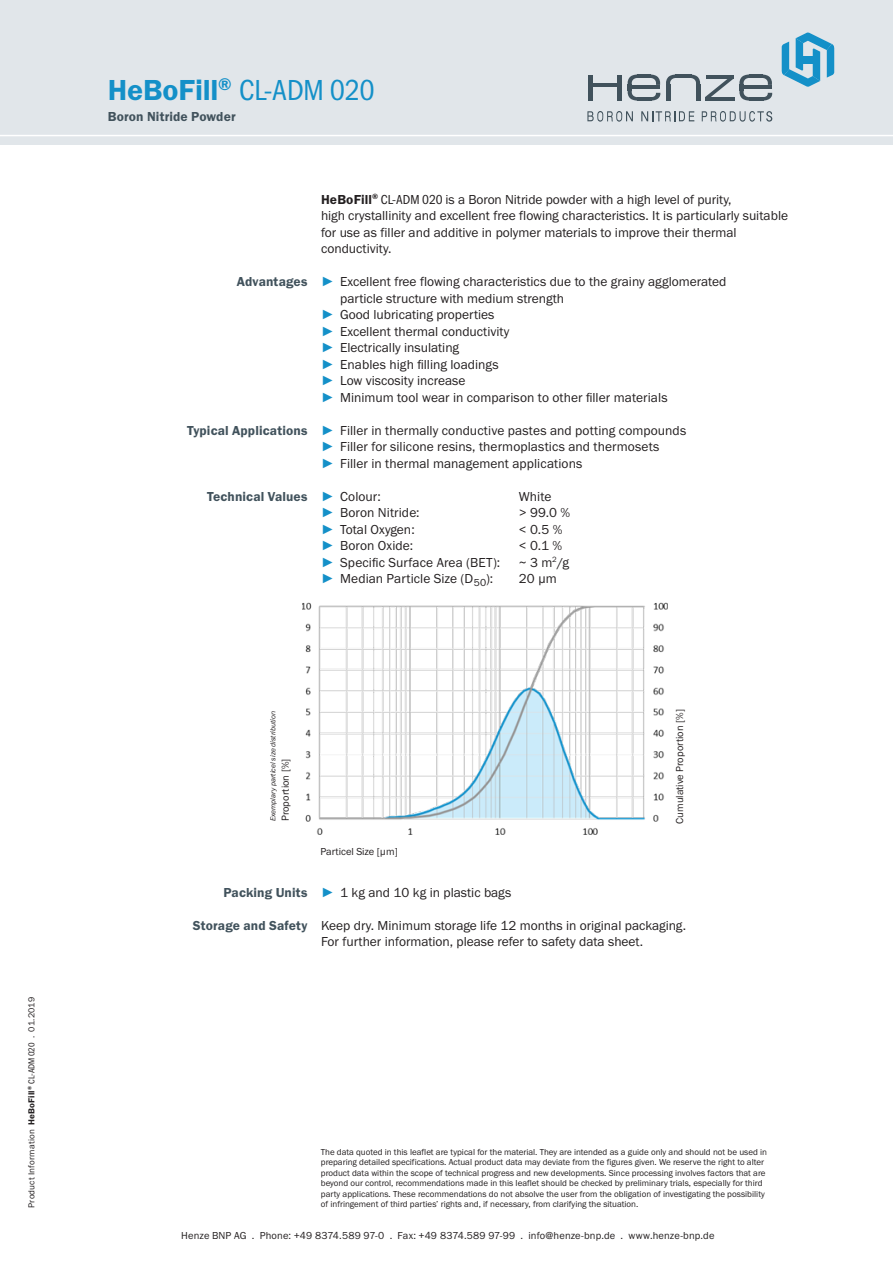
<style>
.page{position:relative;width:893px;height:1263px;background:#fff}
.page>*{position:absolute;margin:0;border:0;box-sizing:border-box;transform-origin:0 0}
.Produktname_groß{font:30px "Franklin Gothic URW Con Boo";letter-spacing:-.005em;color:#1490c8}
.Fließtext_Datenblatt{font:13.5px/16.5px "Franklin Gothic URW Boo";color:#231f20}
.Fließtext_Datenblatt-2{font:13.5px "Franklin Gothic URW Dem";letter-spacing:.005em;color:#41525c}
.Produktname_groß-2{font:13.5px "Franklin Gothic URW Dem";letter-spacing:.01em;color:#41525c}
.Fließtext_Datenblatt-3{font:10.5px "Franklin Gothic URW Boo";color:#231f20}
.BU{font:9px/10.5px "Franklin Gothic URW Boo";color:#231f20}
.Fließtext_Datenblatt-4{font:7.5px "Franklin Gothic URW Boo Ita";letter-spacing:-.005em;color:#231f20}
.s1{font-family:"Franklin Gothic URW Dem"}
.s2{font-family:"Franklin Gothic URW Con Boo"}
.s3{font-family:"Franklin Gothic URW Dem";color:#41525c}
.s4{font-family:"Franklin Gothic";font-weight:500;font-stretch:condensed;color:#1490c8}
.s5{font-family:"Franklin Gothic URW Boo";color:#231f20}
</style>
<div class="page">
<div style="left:0;top:0;width:893px;height:145px;background:#e1e6ea"></div>
<svg style="left:641px;top:111px;width:53px;height:10px"></svg>
<svg style="left:587px;top:111px;width:46px;height:11px"></svg>
<svg style="left:702px;top:111px;width:70px;height:11px"></svg>
<svg style="left:782px;top:33px;width:52px;height:54px"></svg>
<div style="left:802px;top:56px;width:12px;height:7px;background:#1490c8"></div>
<hr style="left:588px;top:75px;width:4px;height:25px;background:#41525c">
<hr style="left:618px;top:75px;width:4px;height:25px;background:#41525c">
<hr style="left:592px;top:84px;width:27px;height:3px;background:#41525c">
<svg style="left:666px;top:74px;width:9px;height:11px"></svg>
<hr style="left:675px;top:74px;width:17px;height:4px;background:#41525c">
<hr style="left:666px;top:84px;width:4px;height:16px;background:#41525c">
<hr style="left:631px;top:85px;width:29px;height:3px;background:#41525c">
<svg style="left:651px;top:93px;width:9px;height:8px"></svg>
<hr style="left:637px;top:97px;width:14px;height:4px;background:#41525c">
<svg style="left:651px;top:74px;width:9px;height:11px"></svg>
<hr style="left:637px;top:74px;width:14px;height:4px;background:#41525c">
<svg style="left:628px;top:74px;width:9px;height:27px"></svg>
<hr style="left:743px;top:85px;width:29px;height:3px;background:#41525c">
<svg style="left:763px;top:93px;width:9px;height:8px"></svg>
<hr style="left:749px;top:97px;width:14px;height:4px;background:#41525c">
<svg style="left:762px;top:74px;width:10px;height:11px"></svg>
<hr style="left:749px;top:74px;width:13px;height:4px;background:#41525c">
<svg style="left:691px;top:74px;width:58px;height:27px"></svg>
<hr style="left:0;top:135px;width:893px;height:1px;background:#fff">
<img style="left:303px;top:602px;width:365px;height:233px">
<p class="BU" style="left:26px;top:1208px;width:212px;rotate:-90deg">Product Information <span class="s1">HeBoFill</span><sup>®</sup> <span class="s2">CL-ADM 020</span> . 01.2019</p>
<p class="Produktname_groß" style="left:108px;top:71px;width:269px"><span class="s1">HeBoFill</span><sup>®</sup> CL-ADM 020</p>
<p class="Produktname_groß-2" style="left:108px;top:108px;width:129px">Boron Nitride Powder</p>
<p class="Fließtext_Datenblatt" style="left:321px;top:191px;width:469px"><span class="s1">HeBoFill</span><sup>®</sup> <span class="s2">CL-ADM 020</span> is a Boron Nitride powder with a high level of purity,<br>high crystallinity and excellent free flowing characteristics. It is particularly suitable for use as filler and additive in polymer materials to improve their thermal conductivity.</p>
<p class="Fließtext_Datenblatt" style="left:237px;top:273px;width:491px"><span class="s3">Advantages</span> <span class="s4">►</span> Excellent free flowing characteristics due to the grainy agglomerated</p>
<p class="Fließtext_Datenblatt" style="left:340px;top:290px;width:226px">particle structure with medium strength</p>
<p class="Fließtext_Datenblatt" style="left:321px;top:306px;width:175px"><span class="s4">►</span> Good lubricating properties</p>
<p class="Fließtext_Datenblatt" style="left:321px;top:323px;width:190px"><span class="s4">►</span> Excellent thermal conductivity</p>
<p class="Fließtext_Datenblatt" style="left:321px;top:339px;width:140px"><span class="s4">►</span> Electrically insulating</p>
<p class="Fließtext_Datenblatt" style="left:321px;top:356px;width:179px"><span class="s4">►</span> Enables high filling loadings</p>
<p class="Fließtext_Datenblatt" style="left:321px;top:372px;width:146px"><span class="s4">►</span> Low viscosity increase</p>
<p class="Fließtext_Datenblatt" style="left:321px;top:389px;width:348px"><span class="s4">►</span> Minimum tool wear in comparison to other filler materials</p>
<p class="Fließtext_Datenblatt" style="left:187px;top:422px;width:501px"><span class="s3">Typical Applications</span> <span class="s4">►</span> Filler in thermally conductive pastes and potting compounds</p>
<p class="Fließtext_Datenblatt" style="left:321px;top:438px;width:340px"><span class="s4">►</span> Filler for silicone resins, thermoplastics and thermosets</p>
<p class="Fließtext_Datenblatt" style="left:321px;top:455px;width:263px"><span class="s4">►</span> Filler in thermal management applications</p>
<p class="Fließtext_Datenblatt-2" style="left:207px;top:488px;width:175px">Technical Values <span class="s4">►</span> <span class="s5">Colour:</span></p>
<p class="Fließtext_Datenblatt" style="left:519px;top:488px;width:34px">White</p>
<p class="Fließtext_Datenblatt" style="left:321px;top:504px;width:100px"><span class="s4">►</span> Boron Nitride:</p>
<p class="Fließtext_Datenblatt" style="left:519px;top:504px;width:53px">&gt; 99.0 %</p>
<p class="Fließtext_Datenblatt" style="left:321px;top:521px;width:95px"><span class="s4">►</span> Total Oxygen:</p>
<p class="Fließtext_Datenblatt" style="left:519px;top:521px;width:45px">&lt; 0.5 %</p>
<p class="Fließtext_Datenblatt" style="left:321px;top:537px;width:94px"><span class="s4">►</span> Boron Oxide:</p>
<p class="Fließtext_Datenblatt" style="left:519px;top:537px;width:45px">&lt; 0.1 %</p>
<p class="Fließtext_Datenblatt" style="left:321px;top:554px;width:181px"><span class="s4">►</span> Specific Surface Area (BET):</p>
<p class="Fließtext_Datenblatt" style="left:519px;top:554px;width:52px">~ 3 m<sup>2</sup>/g</p>
<p class="Fließtext_Datenblatt" style="left:321px;top:570px;width:174px"><span class="s4">►</span> Median Particle Size (D<sub>50</sub>):</p>
<p class="Fließtext_Datenblatt" style="left:519px;top:570px;width:39px">20 µm</p>
<p class="Fließtext_Datenblatt-4" style="left:268px;top:821px;width:112px;rotate:-90deg">Exemplary particel size distribution</p>
<p class="Fließtext_Datenblatt-3" style="left:279px;top:821px;width:64px;rotate:-90deg">Proportion [%]</p>
<p class="Fließtext_Datenblatt-3" style="left:320px;top:845px;width:79px">Particel Size [µm]</p>
<p class="Fließtext_Datenblatt-3" style="left:673px;top:824px;width:116px;rotate:-90deg">Cumulative Proportion [%]</p>
<p class="Fließtext_Datenblatt" style="left:223px;top:884px;width:289px"><span class="s3">Packing Units</span> <span class="s4">►</span> 1 kg and 10 kg in plastic bags</p>
<p class="Fließtext_Datenblatt" style="left:193px;top:917px;width:495px"><span class="s3">Storage and Safety</span> Keep dry. Minimum storage life 12 months in original packaging.</p>
<p class="Fließtext_Datenblatt" style="left:321px;top:933px;width:324px">For further information, please refer to safety data sheet.</p>
<p class="BU" style="left:321px;top:1146px;width:448px">The data quoted in this leaflet are typical for the material. They are intended as a guide only and should not be used in preparing detailed specifications. Actual product data may deviate from the figures given. We reserve the right to alter product data within the scope of technical progress and new developments. Since processing involves factors that are beyond our control, recommendations made in this leaflet should be checked by preliminary trials, especially for third party applications. These recommendations do not absolve the user from the obligation of investigating the possibility of infringement of third parties’ rights and, if necessary, from clarifying the situation.</p>
<p class="Fließtext_Datenblatt-3" style="left:181px;top:1228px;width:535px">Henze BNP AG . Phone: +49 8374.589 97-0 . Fax: +49 8374.589 97-99 . info@henze-bnp.de . www.henze-bnp.de</p>
</div>
